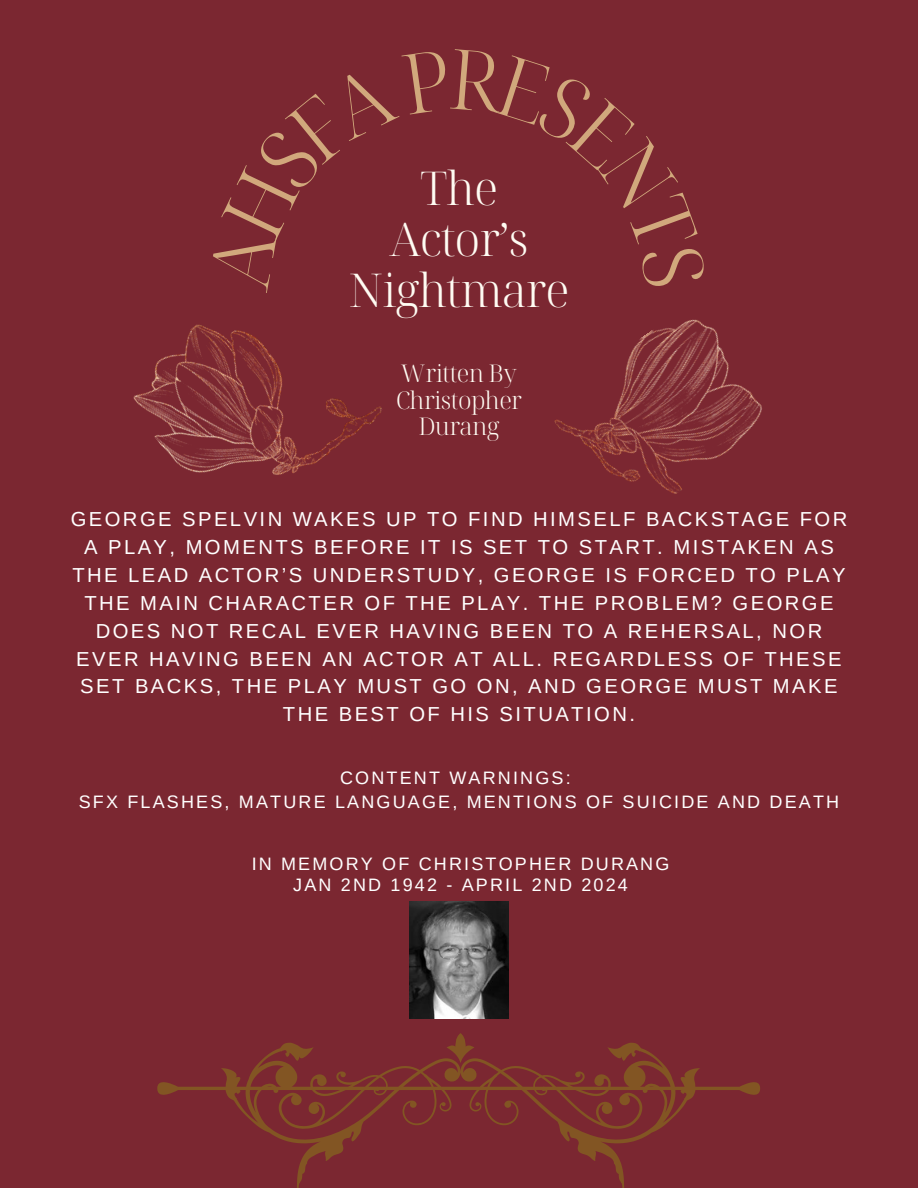
<style>
.page{position:relative;width:918px;height:1188px;background:#7b2731}
.page>*{position:absolute;margin:0;border:0;box-sizing:border-box;transform-origin:0 0}
.t1{font:300 46.5px/51px "Noto Serif Display";letter-spacing:-.025em;color:#fffcf3;text-align:center}
.t2{font:300 24.3px/26.4px "Noto Serif Display";letter-spacing:-.025em;color:#fffcf3;text-align:center}
.t3{font:20.25px/27.9px "Arimo";letter-spacing:.12em;color:#fff;text-align:center}
.t4{font:18px/24.8px "Arimo";letter-spacing:.12em;color:#fff;text-align:center}
</style>
<div class="page">
<img style="left:554px;top:319px;width:208px;height:175px">
<img style="left:133px;top:324px;width:249px;height:151px">
<svg style="left:456px;top:1033px;width:10px;height:10px"></svg>
<svg style="left:157px;top:1043px;width:603px;height:145px"></svg>
<img style="left:410px;top:901px;width:99px;height:117px">
<h3 class="t1" style="left:389px;top:162px;width:141px">The<br>Actor’s</h3>
<h3 class="t1" style="left:349px;top:264px;width:222px">Nightmare</h3>
<p class="t2" style="left:396px;top:360px;width:127px">Written By<br>Christopher<br>Durang</p>
<p class="t3" style="left:71px;top:505px;width:778px">GEORGE SPELVIN WAKES UP TO FIND HIMSELF BACKSTAGE FOR A PLAY, MOMENTS BEFORE IT IS SET TO START. MISTAKEN AS THE LEAD ACTOR’S UNDERSTUDY, GEORGE IS FORCED TO PLAY THE MAIN CHARACTER OF THE PLAY. THE PROBLEM? GEORGE DOES NOT RECAL EVER HAVING BEEN TO A REHERSAL, NOR EVER HAVING BEEN AN ACTOR AT ALL. REGARDLESS OF THESE SET BACKS, THE PLAY MUST GO ON, AND GEORGE MUST MAKE THE BEST OF HIS SITUATION.</p>
<p class="t4" style="left:79px;top:765px;width:762px">CONTENT WARNINGS:<br>SFX FLASHES, MATURE LANGUAGE, MENTIONS OF SUICIDE AND DEATH</p>
<p class="t4" style="left:252px;top:853px;width:419px;line-height:21.1px">IN MEMORY OF CHRISTOPHER DURANG<br>JAN 2ND 1942 - APRIL 2ND 2024</p>
</div>
